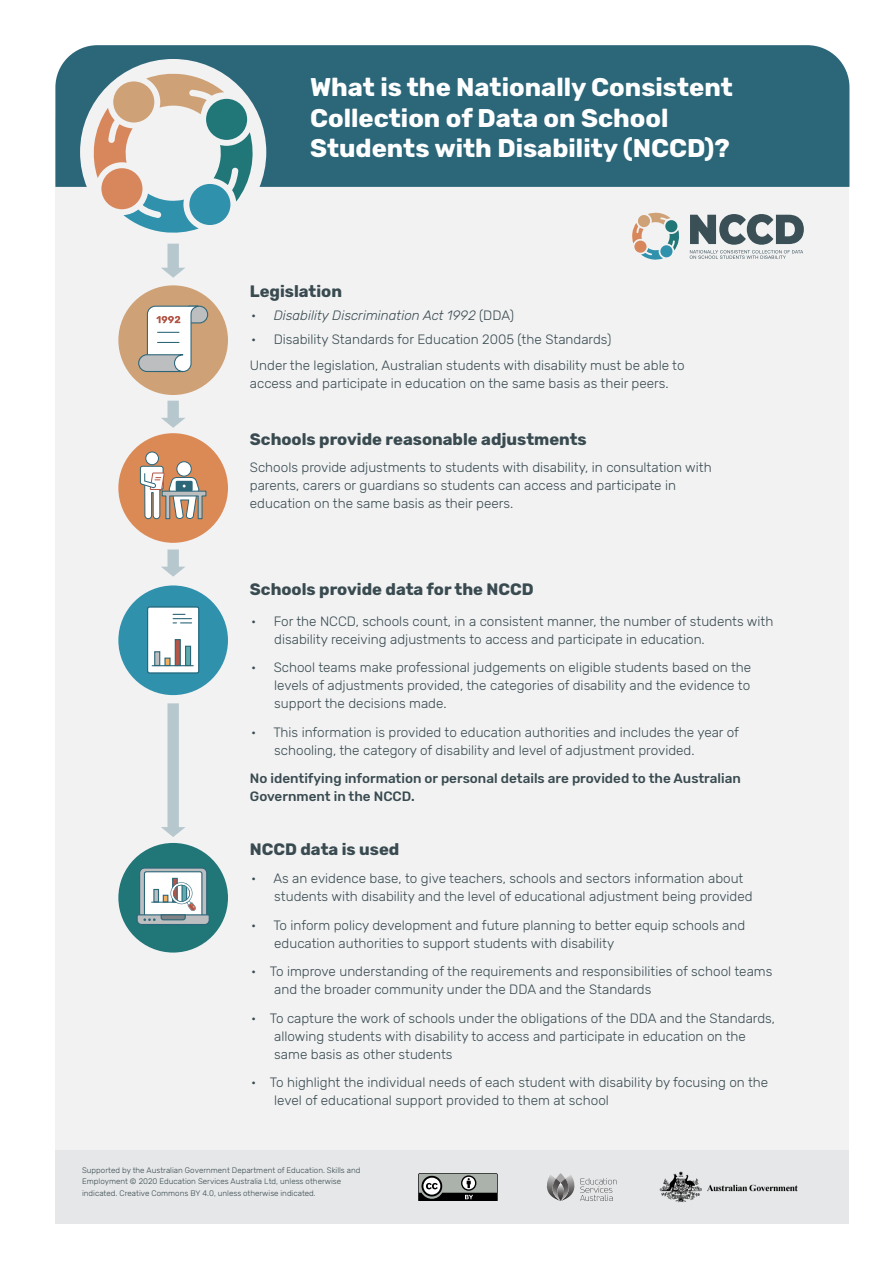
<style>
.page{position:relative;width:893px;height:1263px;background:#fff}
.page>*{position:absolute;margin:0;border:0;box-sizing:border-box;transform-origin:0 0}
.t1{font:700 25.5px/30.6px "Rubik";color:#fff}
.t2{font:700 16.5px "Rubik";color:#394b50}
.t3{font:300 13.5px/18px "Rubik";color:#394b50}
.t4{font:500 13.5px/18px "Rubik";color:#394b50}
.t5{font:italic 300 13.5px "Rubik";color:#394b50}
.t6{font:300 7.95px/11.1px "Rubik";color:#394b50}
.s1{font-style:normal}
</style>
<div class="page">
<div style="left:55px;top:117px;width:794px;height:1089px;background:#f2f2f3"></div>
<div style="left:55px;top:45px;width:794px;height:142px;background:#2b6679"></div>
<div style="left:80px;top:59px;width:186px;height:186px;background:#f2f2f3;border-radius:50%"></div>
<div style="left:113px;top:81px;width:41px;height:41px;background:#cfa176;border-radius:50%"></div>
<svg style="left:146px;top:73px;width:78px;height:41px"></svg>
<div style="left:206px;top:99px;width:41px;height:41px;background:#217678;border-radius:50%"></div>
<svg style="left:214px;top:132px;width:39px;height:70px"></svg>
<div style="left:189px;top:184px;width:41px;height:41px;background:#3091ad;border-radius:50%"></div>
<svg style="left:123px;top:193px;width:76px;height:40px"></svg>
<div style="left:101px;top:168px;width:41px;height:41px;background:#d7875b;border-radius:50%"></div>
<svg style="left:93px;top:108px;width:40px;height:70px"></svg>
<svg style="left:161px;top:244px;width:24px;height:34px"></svg>
<svg style="left:161px;top:401px;width:24px;height:27px"></svg>
<svg style="left:161px;top:549px;width:24px;height:28px"></svg>
<svg style="left:161px;top:703px;width:24px;height:134px"></svg>
<div style="left:118px;top:285px;width:110px;height:110px;background:#cfa176;border-radius:50%"></div>
<svg style="left:138px;top:306px;width:70px;height:66px"></svg>
<div style="left:118px;top:433px;width:110px;height:110px;background:#dc8a55;border-radius:50%"></div>
<svg style="left:140px;top:451px;width:66px;height:68px"></svg>
<div style="left:118px;top:585px;width:110px;height:110px;background:#3091ad;border-radius:50%"></div>
<svg style="left:147px;top:606px;width:52px;height:68px;background:#e3ecee"></svg>
<svg style="left:154px;top:651px;width:6px;height:14px"></svg>
<svg style="left:164px;top:657px;width:7px;height:9px"></svg>
<svg style="left:175px;top:639px;width:6px;height:26px"></svg>
<svg style="left:185px;top:646px;width:6px;height:19px"></svg>
<hr style="left:152px;top:665px;width:42px;height:1px;background:#2b6679">
<div style="left:118px;top:843px;width:110px;height:109px;background:#217678;border-radius:50%"></div>
<div style="left:140px;top:868px;width:67px;height:52px;background:#bcbec0;border-radius:5px"></div>
<div style="left:139px;top:867px;width:68px;height:53px;border:1px solid #2b6679;border-radius:5px"></div>
<div style="left:144px;top:872px;width:58px;height:47px;background:#fff;border-radius:2px"></div>
<div style="left:144px;top:871px;width:58px;height:48px;border:1px solid #2b6679;border-radius:2px"></div>
<svg style="left:172px;top:878px;width:6px;height:4px"></svg>
<svg style="left:137px;top:882px;width:73px;height:43px"></svg>
<div style="left:55px;top:1150px;width:794px;height:74px;background:#e6e7e8"></div>
<svg style="left:418px;top:1173px;width:80px;height:28px;background:#747774"></svg>
<svg style="left:546px;top:1174px;width:71px;height:27px"></svg>
<svg style="left:690px;top:214px;width:114px;height:45px"></svg>
<svg style="left:632px;top:212px;width:47px;height:48px"></svg>
<img style="left:659px;top:1171px;width:139px;height:32px">
<h1 class="t1" style="left:310px;top:72px;width:424px">What is the Nationally Consistent<br>Collection of Data on School<br>Students with Disability (NCCD)?</h1>
<h2 class="t2" style="left:250px;top:282px;width:94px">Legislation</h2>
<p class="t5" style="left:251px;top:308px;width:264px"><span class="s1">•</span> Disability Discrimination Act 1992 <span class="s1">(DDA)</span></p>
<p class="t3" style="left:251px;top:330px;width:362px">• Disability Standards for Education 2005 (the Standards)</p>
<h2 class="t3" style="left:250px;top:357px;width:436px">Under the legislation, Australian students with disability must be able to access and participate in education on the same basis as their peers.</h2>
<h2 class="t2" style="left:250px;top:429px;width:338px">Schools provide reasonable adjustments</h2>
<h2 class="t3" style="left:250px;top:458px;width:463px">Schools provide adjustments to students with disability, in consultation with parents, carers or guardians so students can access and participate in education on the same basis as their peers.</h2>
<h2 class="t2" style="left:250px;top:580px;width:285px">Schools provide data for the NCCD</h2>
<p class="t3" style="left:274px;top:612px;width:501px;text-indent:-23px">• For the NCCD, schools count, in a consistent manner, the number of students with disability receiving adjustments to access and participate in education.</p>
<p class="t3" style="left:274px;top:659px;width:478px;text-align:justify;text-indent:-23px">• School teams make professional judgements on eligible students based on the levels of adjustments provided, the categories of disability and the evidence to support the decisions made.</p>
<p class="t3" style="left:274px;top:723px;width:466px;text-indent:-23px">• This information is provided to education authorities and includes the year of schooling, the category of disability and level of adjustment provided.</p>
<p class="t4" style="left:250px;top:770px;width:492px">No identifying information or personal details are provided to the Australian<br>Government in the NCCD.</p>
<h2 class="t2" style="left:250px;top:839px;width:151px">NCCD data is used</h2>
<p class="t3" style="left:274px;top:870px;width:480px;text-indent:-23px">• As an evidence base, to give teachers, schools and sectors information about students with disability and the level of educational adjustment being provided</p>
<p class="t3" style="left:274px;top:916px;width:473px;text-indent:-23px">• To inform policy development and future planning to better equip schools and education authorities to support students with disability</p>
<p class="t3" style="left:274px;top:963px;width:500px;text-indent:-23px">• To improve understanding of the requirements and responsibilities of school teams and the broader community under the DDA and the Standards</p>
<p class="t3" style="left:274px;top:1009px;width:502px;text-indent:-23px">• To capture the work of schools under the obligations of the DDA and the Standards, allowing students with disability to access and participate in education on the same basis as other students</p>
<p class="t3" style="left:274px;top:1074px;width:496px;text-indent:-23px">• To highlight the individual needs of each student with disability by focusing on the level of educational support provided to them at school</p>
<p class="t6" style="left:82px;top:1165px;width:280px">Supported by the Australian Government Department of Education. Skills and<br>Employment © 2020 Education Services Australia Ltd, unless otherwise indicated. Creative Commons BY 4.0, unless otherwise indicated.</p>
</div>
